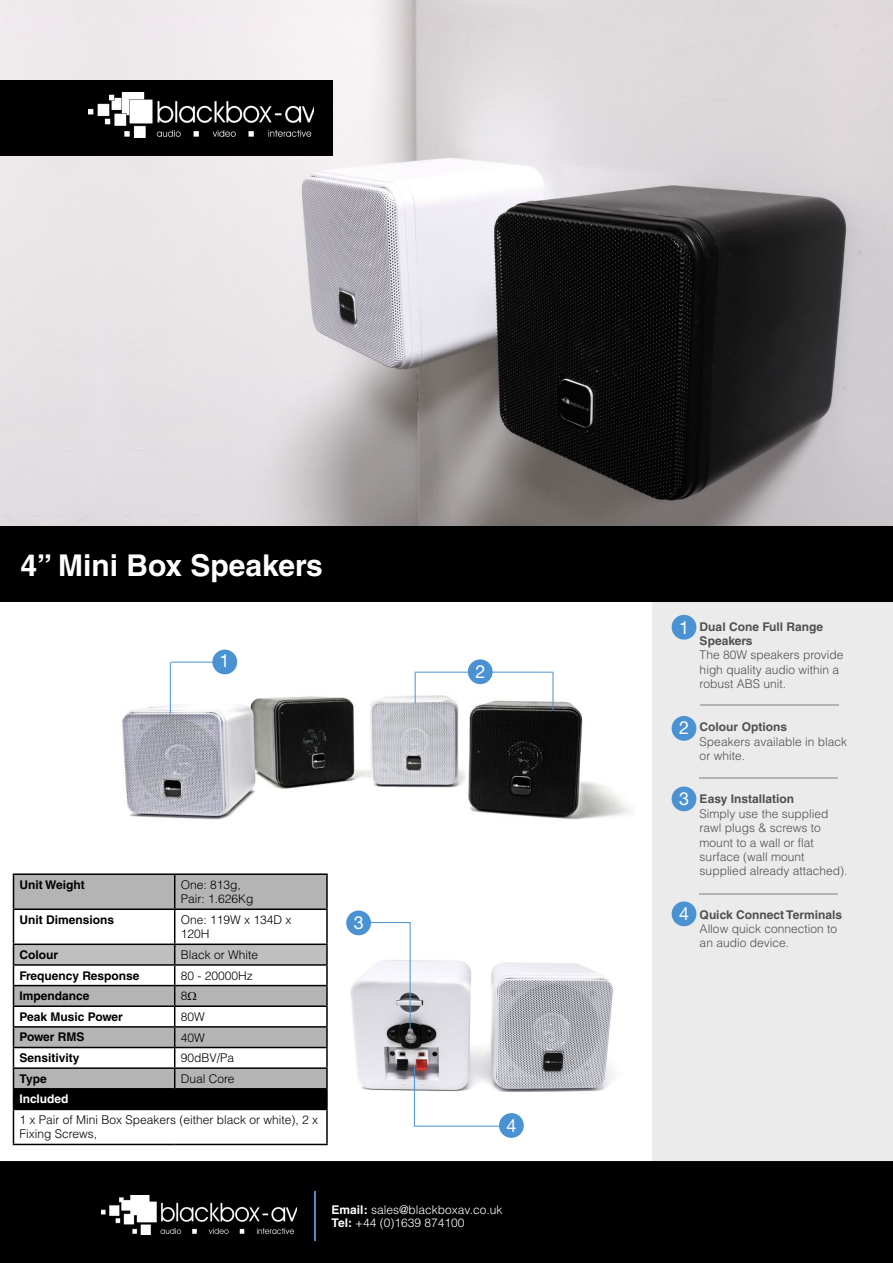
<style>
.page{position:relative;width:893px;height:1263px;background:#fff}
.page>*{position:absolute;margin:0;border:0;box-sizing:border-box;transform-origin:0 0}
.t1{font:700 30px "Helvetica LT Std";color:#fff}
.t2{font:18px "Helvetica Neue";color:#fff}
.t3{font:300 12px/14.4px "Helvetica";color:#50504f}
.t4{font:300 12px/14.4px "Helvetica";color:#000}
.t5{font:700 12px "Helvetica LT Std";color:#000}
.t6{font:700 12px/14.4px "Helvetica LT Std";color:#50504f}
.t7{font:300 12px/13.8px "Helvetica";color:#fff}
.t8{font:700 12px "Helvetica LT Std";color:#fff}
.s1{font-family:"Helvetica LT Std";font-weight:700}
</style>
<div class="page">
<img style="left:122px;top:650px;width:511px;height:170px">
<img style="left:0;top:0;width:892px;height:526px">
<img style="left:346px;top:916px;width:268px;height:222px">
<div style="left:653px;top:581px;width:240px;height:682px;background:#ebebeb"></div>
<div style="left:0;top:526px;width:893px;height:75px;background:#000"></div>
<div style="left:672px;top:615px;width:24px;height:25px;background:#4a92d2;border-radius:50%"></div>
<div style="left:468px;top:659px;width:25px;height:25px;background:#4a92d2;border-radius:50%"></div>
<div style="left:212px;top:650px;width:25px;height:24px;background:#4a92d2;border-radius:50%"></div>
<div style="left:672px;top:716px;width:24px;height:25px;background:#4a92d2;border-radius:50%"></div>
<hr style="left:171px;top:662px;width:48px;height:1px;background:#4a91d1">
<hr style="left:416px;top:672px;width:58px;height:1px;background:#4a91d1">
<div style="left:0;top:80px;width:332px;height:75px;background:#000"></div>
<hr style="left:415px;top:672px;width:1px;height:31px;background:#4a91d1">
<div style="left:14px;top:875px;width:312px;height:33px;background:#b4b4b4"></div>
<svg style="left:14px;top:910px;width:312px;height:234px"></svg>
<hr style="left:13px;top:873px;width:162px;height:2px;background:#000">
<hr style="left:13px;top:875px;width:1px;height:33px;background:#000">
<hr style="left:175px;top:873px;width:153px;height:2px;background:#000">
<hr style="left:174px;top:875px;width:1px;height:33px;background:#000">
<hr style="left:326px;top:875px;width:2px;height:33px;background:#000">
<hr style="left:174px;top:910px;width:1px;height:33px;background:#000">
<hr style="left:13px;top:943px;width:162px;height:2px;background:#000">
<hr style="left:175px;top:943px;width:153px;height:2px;background:#000">
<hr style="left:13px;top:1109px;width:162px;height:1px;background:#000">
<hr style="left:13px;top:1110px;width:1px;height:34px;background:#000">
<hr style="left:175px;top:1109px;width:153px;height:1px;background:#000">
<hr style="left:326px;top:1110px;width:2px;height:34px;background:#000">
<hr style="left:13px;top:1144px;width:162px;height:1px;background:#000">
<hr style="left:175px;top:1144px;width:153px;height:1px;background:#000">
<hr style="left:13px;top:908px;width:162px;height:2px;background:#000">
<hr style="left:13px;top:910px;width:1px;height:33px;background:#000">
<hr style="left:175px;top:908px;width:153px;height:2px;background:#000">
<hr style="left:326px;top:910px;width:2px;height:33px;background:#000">
<hr style="left:170px;top:662px;width:1px;height:51px;background:#4a91d1">
<hr style="left:489px;top:672px;width:64px;height:1px;background:#4a91d1">
<hr style="left:553px;top:672px;width:1px;height:38px;background:#4a91d1">
<hr style="left:367px;top:922px;width:43px;height:1px;background:#4a91d1">
<hr style="left:410px;top:923px;width:1px;height:105px;background:#4a91d1">
<hr style="left:414px;top:1066px;width:1px;height:60px;background:#4a91d1">
<hr style="left:414px;top:1126px;width:86px;height:1px;background:#4a91d1">
<div style="left:672px;top:786px;width:24px;height:25px;background:#4a92d2;border-radius:50%"></div>
<div style="left:672px;top:901px;width:24px;height:25px;background:#4a92d2;border-radius:50%"></div>
<div style="left:346px;top:910px;width:25px;height:25px;background:#4a92d2;border-radius:50%"></div>
<div style="left:499px;top:1113px;width:25px;height:25px;background:#4a92d2;border-radius:50%"></div>
<div style="left:0;top:1161px;width:893px;height:102px;background:#000"></div>
<hr style="left:315px;top:1191px;width:1px;height:50px;background:#4f8cc7">
<img style="left:101px;top:1196px;width:195px;height:39px">
<hr style="left:700px;top:705px;width:139px;height:1px;background:#b4b4b4">
<hr style="left:700px;top:778px;width:138px;height:1px;background:#b4b4b4">
<hr style="left:700px;top:893px;width:138px;height:2px;background:#b4b4b4">
<img style="left:88px;top:93px;width:226px;height:45px">
<svg style="left:13px;top:944px;width:315px;height:165px"></svg>
<h1 class="t1" style="left:20px;top:547px;width:304px">4” Mini Box Speakers</h1>
<h2 class="t2" style="left:219px;top:650px;width:12px">1</h2>
<h2 class="t2" style="left:475px;top:661px;width:12px">2</h2>
<p class="t5" style="left:19px;top:877px;width:67px">Unit Weight</p>
<p class="t4" style="left:181px;top:877px;width:74px">One: 813g,<br>Pair: 1.626Kg</p>
<p class="t5" style="left:19px;top:912px;width:96px">Unit Dimensions</p>
<p class="t4" style="left:181px;top:912px;width:112px">One: 119W x 134D x<br>120H</p>
<p class="t5" style="left:19px;top:947px;width:40px">Colour</p>
<p class="t4" style="left:181px;top:947px;width:79px">Black or White</p>
<p class="t5" style="left:19px;top:968px;width:122px">Frequency Response</p>
<p class="t4" style="left:181px;top:968px;width:74px">80 - 20000Hz</p>
<p class="t5" style="left:19px;top:989px;width:72px">Impendance</p>
<p class="t4" style="left:181px;top:988px;width:8px">8</p>
<p class="t5" style="left:19px;top:1009px;width:105px">Peak Music Power</p>
<p class="t4" style="left:181px;top:1009px;width:26px">80W</p>
<p class="t5" style="left:19px;top:1030px;width:67px">Power RMS</p>
<p class="t4" style="left:181px;top:1030px;width:26px">40W</p>
<p class="t5" style="left:19px;top:1050px;width:62px">Sensitivity</p>
<p class="t4" style="left:181px;top:1050px;width:55px">90dBV/Pa</p>
<p class="t5" style="left:19px;top:1071px;width:29px">Type</p>
<p class="t4" style="left:181px;top:1071px;width:55px">Dual Core</p>
<p class="t8" style="left:19px;top:1092px;width:51px">Included</p>
<p class="t4" style="left:19px;top:1112px;width:300px">1 x Pair of Mini Box Speakers (either black or white), 2 x<br>Fixing Screws,</p>
<h2 class="t2" style="left:354px;top:911px;width:12px">3</h2>
<h2 class="t2" style="left:506px;top:1115px;width:12px">4</h2>
<p class="t7" style="left:332px;top:1202px;width:172px"><span class="s1">Email:</span> sales@blackboxav.co.uk<br><span class="s1">Tel:</span> +44 (0)1639 874100</p>
<h2 class="t2" style="left:679px;top:617px;width:12px">1</h2>
<h2 class="t2" style="left:679px;top:717px;width:12px">2</h2>
<h2 class="t2" style="left:679px;top:787px;width:12px">3</h2>
<h2 class="t2" style="left:679px;top:903px;width:12px">4</h2>
<p class="t6" style="left:700px;top:619px;width:125px">Dual Cone Full Range<br>Speakers</p>
<p class="t3" style="left:700px;top:647px;width:145px">The 80W speakers provide high quality audio within a robust ABS unit.</p>
<p class="t6" style="left:700px;top:720px;width:89px">Colour Options</p>
<p class="t3" style="left:700px;top:734px;width:149px">Speakers available in black or white.</p>
<p class="t6" style="left:700px;top:792px;width:96px">Easy Installation</p>
<p class="t3" style="left:700px;top:806px;width:149px">Simply use the supplied rawl plugs &amp; screws to mount to a wall or flat surface (wall mount supplied already attached).</p>
<p class="t6" style="left:700px;top:907px;width:144px">Quick Connect Terminals</p>
<p class="t3" style="left:700px;top:921px;width:139px">Allow quick connection to an audio device.</p>
</div>
